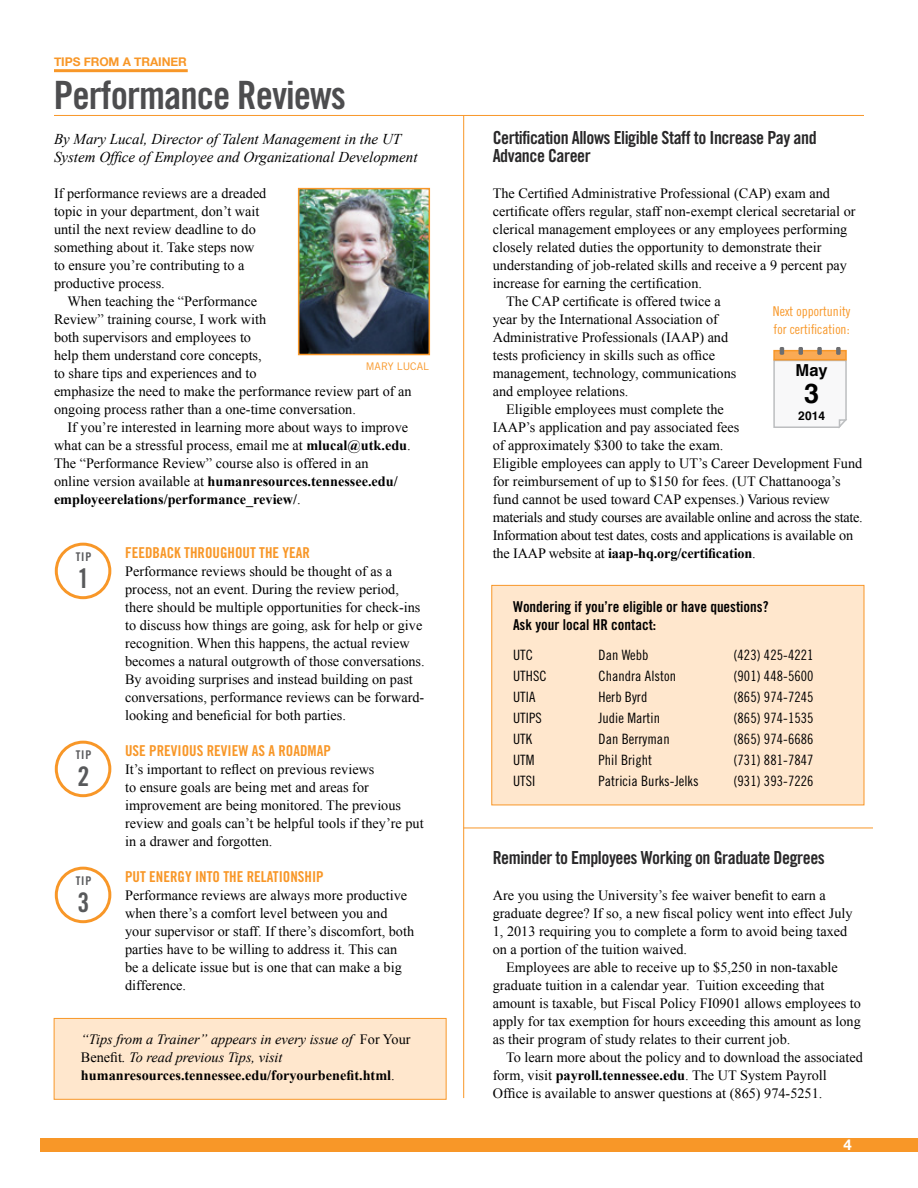
<style>
.page{position:relative;width:918px;height:1188px;background:#fff}
.page>*{position:absolute;margin:0;border:0;box-sizing:border-box;transform-origin:0 0}
.t1{font:39px "Trade Gothic Bold Cond Twenty";letter-spacing:-.025em;color:#4d4d4f}
.t2{font:27px "Trade Gothic Bold Cond Twenty";color:#58595b}
.t3{font:700 27px "Helvetica";color:#000}
.t4{font:18px/18px "Trade Gothic Bold Cond Twenty";letter-spacing:-.025em;color:#292829}
.t5{font:700 16.5px "Helvetica";color:#000}
.t6{font:italic 15px/18px "Times New Roman";color:#000}
.t7{font:15px "Trade Gothic Bold Cond Twenty";color:#f89728}
.t8{font:15px/18px "Trade Gothic Bold Cond Twenty";color:#000}
.t9{font:700 15px "Helvetica Neue";color:#fff}
.t10{font:14.25px/18px "Times New Roman";color:#000}
.t11{font:14.25px "Trade Gothic Cond Eighteen";letter-spacing:.005em;color:#000}
.t12{font:italic 14.25px/18px "Times New Roman";color:#000}
.t13{font:14.25px "Times New Roman";letter-spacing:-.02em;color:#000}
.t14{font:700 14.25px "Times New Roman";letter-spacing:-.01em;color:#000}
.t15{font:13.5px/18px "Trade Gothic Cond Eighteen";letter-spacing:.005em;color:#f8992c}
.t16{font:700 12px "Helvetica Neue";letter-spacing:-.005em;color:#f89728}
.t17{font:12px "Trade Gothic Bold Cond Twenty";letter-spacing:.075em;color:#58595b}
.t18{font:700 12px "Helvetica";color:#000}
.t19{font:10.5px "Trade Gothic";color:#f89728}
.s1{font-weight:700}
.s2{font-style:normal}
.s3{font-weight:700;font-style:normal}
.s4{font-weight:400}
</style>
<div class="page">
<div style="left:40px;top:1138px;width:878px;height:14px;background:#f89728"></div>
<div style="left:54px;top:1018px;width:393px;height:82px;background:#ffe7cd;border:1px solid #f89728"></div>
<hr style="left:54px;top:115px;width:810px;height:1px;background:#f89728">
<hr style="left:54px;top:69px;width:134px;height:3px;background:#f89728">
<div style="left:55px;top:543px;width:56px;height:56px;border:3px solid #f89728;border-radius:50%"></div>
<div style="left:55px;top:741px;width:56px;height:56px;border:3px solid #f89728;border-radius:50%"></div>
<div style="left:55px;top:867px;width:56px;height:56px;border:3px solid #f89728;border-radius:50%"></div>
<img style="left:301px;top:191px;width:126px;height:161px">
<div style="left:298px;top:188px;width:132px;height:167px;border:2px solid #f89728"></div>
<hr style="left:464px;top:828px;width:409px;height:1px;background:#f89728">
<div style="left:491px;top:585px;width:373px;height:220px;background:#ffe7cd;border:1px solid #f89728"></div>
<svg style="left:773px;top:347px;width:74px;height:81px"></svg>
<hr style="left:463px;top:116px;width:1px;height:982px;background:#f89728">
<p class="t16" style="left:54px;top:51px;width:134px">TIPS FROM A TRAINER</p>
<h1 class="t1" style="left:54px;top:72px;width:294px">Performance Reviews</h1>
<p class="t6" style="left:54px;top:130px;width:365px">By Mary Lucal, Director of Talent Management in the UT<br>System Office of Employee and Organizational Development</p>
<p class="t10" style="left:54px;top:184px;width:214px">If performance reviews are a dreaded topic in your department, don’t wait until the next review deadline to do something about it. Take steps now to ensure you’re contributing to a productive process.</p>
<p class="t10" style="left:54px;top:292px;width:359px;text-indent:13px">When teaching the “Performance<br>Review” training course, I work with<br>both supervisors and employees to<br>help them understand core concepts,<br>to share tips and experiences and to<br>emphasize the need to make the performance review part of an ongoing process rather than a one-time conversation.</p>
<p class="t10" style="left:54px;top:418px;width:358px;text-indent:13px">If you’re interested in learning more about ways to improve what can be a stressful process, email me at <span class="s1">mlucal@utk.edu</span>.<br>The “Performance Review” course also is offered in an<br>online version available at <span class="s1">humanresources.tennessee.edu/ employeerelations/performance_review/</span>.</p>
<p class="t7" style="left:125px;top:544px;width:15px">Feedbac</p>
<p class="t7" style="left:174px;top:544px;width:137px">k throughout the Year</p>
<p class="t10" style="left:125px;top:562px;width:301px">Performance reviews should be thought of as a process, not an event. During the review period, there should be multiple opportunities for check-ins to discuss how things are going, ask for help or give recognition. When this happens, the actual review becomes a natural outgrowth of those conversations.<br>By avoiding surprises and instead building on past conversations, performance reviews can be forward&shy;looking and beneficial for both parties.</p>
<p class="t7" style="left:125px;top:742px;width:46px">Use Previo</p>
<p class="t7" style="left:189px;top:742px;width:26px">us Review</p>
<p class="t7" style="left:252px;top:742px;width:35px">as aRoadmap</p>
<p class="t10" style="left:125px;top:760px;width:300px">It’s important to reflect on previous reviews<br>to ensure goals are being met and areas for improvement are being monitored. The previous review and goals can’t be helpful tools if they’re put in a drawer and forgotten.</p>
<p class="t7" style="left:125px;top:868px;width:77px">Put Energy into</p>
<p class="t7" style="left:223px;top:868px;width:51px">the Relationship</p>
<p class="t10" style="left:125px;top:886px;width:291px">Performance reviews are always more productive when there’s a comfort level between you and your supervisor or staff. If there’s discomfort, both parties have to be willing to address it. This can<br>be a delicate issue but is one that can make a big difference.</p>
<p class="t19" style="left:366px;top:360px;width:65px">MARY LUCAL</p>
<p class="t17" style="left:76px;top:549px;width:17px">TIP</p>
<h2 class="t2" style="left:78px;top:562px;width:13px">1</h2>
<p class="t17" style="left:76px;top:747px;width:17px">TIP</p>
<h2 class="t2" style="left:78px;top:760px;width:13px">2</h2>
<p class="t17" style="left:76px;top:873px;width:17px">TIP</p>
<h2 class="t2" style="left:78px;top:886px;width:13px">3</h2>
<p class="t12" style="left:81px;top:1030px;width:331px">“Tips from a Trainer” appears in every issue of <span class="s2">For Your<br>Benefit</span>. To read previous Tips, visit <span class="s3">humanresources.tennessee.edu/foryourbenefit.html</span><span class="s2">.</span></p>
<p class="t4" style="left:493px;top:129px;width:325px">Certification Allows Eligible Staff to Increase Pay and<br>Advance Career</p>
<p class="t10" style="left:493px;top:184px;width:339px">The Certified Administrative Professional (CAP) exam and</p>
<p class="t10" style="left:493px;top:202px;width:364px">certificate offers regular, staff non-exempt clerical secretarial or</p>
<p class="t10" style="left:493px;top:220px;width:356px">clerical management employees or any employees performing</p>
<p class="t10" style="left:493px;top:238px;width:330px">closely related duties the opportunity to demonstrate their</p>
<p class="t10" style="left:493px;top:256px;width:356px">understanding of job-related skills and receive a 9 percent pay</p>
<p class="t10" style="left:493px;top:274px;width:211px">increase for earning the certification.</p>
<p class="t10" style="left:506px;top:292px;width:216px">The CAP certificate is offered twice a</p>
<p class="t10" style="left:493px;top:310px;width:227px">year by the International Association of</p>
<p class="t10" style="left:493px;top:328px;width:237px">Administrative Professionals (IAAP) and</p>
<p class="t10" style="left:493px;top:346px;width:224px">tests proficiency in skills such as office</p>
<p class="t10" style="left:493px;top:364px;width:245px">management, technology, communications</p>
<p class="t10" style="left:493px;top:382px;width:137px">and employee relations.</p>
<p class="t10" style="left:506px;top:400px;width:219px">Eligible employees must complete the</p>
<p class="t10" style="left:493px;top:418px;width:248px">IAAP’s application and pay associated fees</p>
<p class="t10" style="left:493px;top:436px;width:232px">of approximately $300 to take the exam.</p>
<p class="t10" style="left:493px;top:454px;width:371px">Eligible employees can apply to UT’s Career Development Fund</p>
<p class="t10" style="left:493px;top:472px;width:349px">for reimbursement of up to $150 for fees. (UT Chattanooga’s</p>
<p class="t10" style="left:493px;top:490px;width:339px">fund cannot be used toward CAP expenses.) Various review</p>
<p class="t13" style="left:493px;top:508px;width:372px">materials and study courses are available online and across the state.</p>
<p class="t13" style="left:493px;top:526px;width:362px">Information about test dates, costs and applications is available on</p>
<p class="t14" style="left:493px;top:544px;width:265px"><span class="s4">the IAAP website at</span> iaap-hq.org/certification<span class="s4">.</span></p>
<p class="t15" style="left:773px;top:302px;width:79px">Next opportunity for certification:</p>
<p class="t5" style="left:796px;top:357px;width:34px">May</p>
<h2 class="t3" style="left:804px;top:372px;width:17px">3</h2>
<p class="t18" style="left:798px;top:406px;width:28px">2014</p>
<p class="t8" style="left:513px;top:598px;width:257px">Wondering if you’re eligible or have questions?<br>Ask your local HR contact:</p>
<p class="t11" style="left:513px;top:646px;width:21px">UTC</p>
<p class="t11" style="left:598px;top:646px;width:52px">Dan Webb</p>
<p class="t11" style="left:734px;top:646px;width:82px">(423) 425-4221</p>
<p class="t11" style="left:513px;top:667px;width:35px">UTHSC</p>
<p class="t11" style="left:598px;top:667px;width:79px">Chandra Alston</p>
<p class="t11" style="left:734px;top:667px;width:82px">(901) 448-5600</p>
<p class="t11" style="left:513px;top:688px;width:24px">UTIA</p>
<p class="t11" style="left:598px;top:688px;width:50px">Herb Byrd</p>
<p class="t11" style="left:734px;top:688px;width:82px">(865) 974-7245</p>
<p class="t11" style="left:513px;top:709px;width:30px">UTIPS</p>
<p class="t11" style="left:598px;top:709px;width:63px">Judie Martin</p>
<p class="t11" style="left:734px;top:709px;width:82px">(865) 974-1535</p>
<p class="t11" style="left:513px;top:730px;width:21px">UTK</p>
<p class="t11" style="left:598px;top:730px;width:73px">Dan Berryman</p>
<p class="t11" style="left:734px;top:730px;width:82px">(865) 974-6686</p>
<p class="t11" style="left:513px;top:751px;width:23px">UTM</p>
<p class="t11" style="left:598px;top:751px;width:55px">Phil Bright</p>
<p class="t11" style="left:734px;top:751px;width:82px">(731) 881-7847</p>
<p class="t11" style="left:513px;top:772px;width:24px">UTSI</p>
<p class="t11" style="left:598px;top:772px;width:102px">Patricia Burks-Jelks</p>
<p class="t11" style="left:734px;top:772px;width:82px">(931) 393-7226</p>
<p class="t4" style="left:493px;top:848px;width:334px">Reminder to Employees Working on Graduate Degrees</p>
<p class="t10" style="left:493px;top:886px;width:361px">Are you using the University’s fee waiver benefit to earn a graduate degree? If so, a new fiscal policy went into effect July 1, 2013 requiring you to complete a form to avoid being taxed on a portion of the tuition waived.</p>
<p class="t10" style="left:493px;top:958px;width:370px;text-indent:13px">Employees are able to receive up to $5,250 in non-taxable graduate tuition in a calendar year. Tuition exceeding that amount is taxable, but Fiscal Policy FI0901 allows employees to apply for tax exemption for hours exceeding this amount as long as their program of study relates to their current job.</p>
<p class="t10" style="left:493px;top:1048px;width:372px;text-indent:13px">To learn more about the policy and to download the associated form, visit <span class="s1">payroll.tennessee.edu</span>. The UT System Payroll<br>Office is available to answer questions at (865) 974-5251.</p>
<p class="t9" style="left:844px;top:1132px;width:10px">4</p>
</div>
